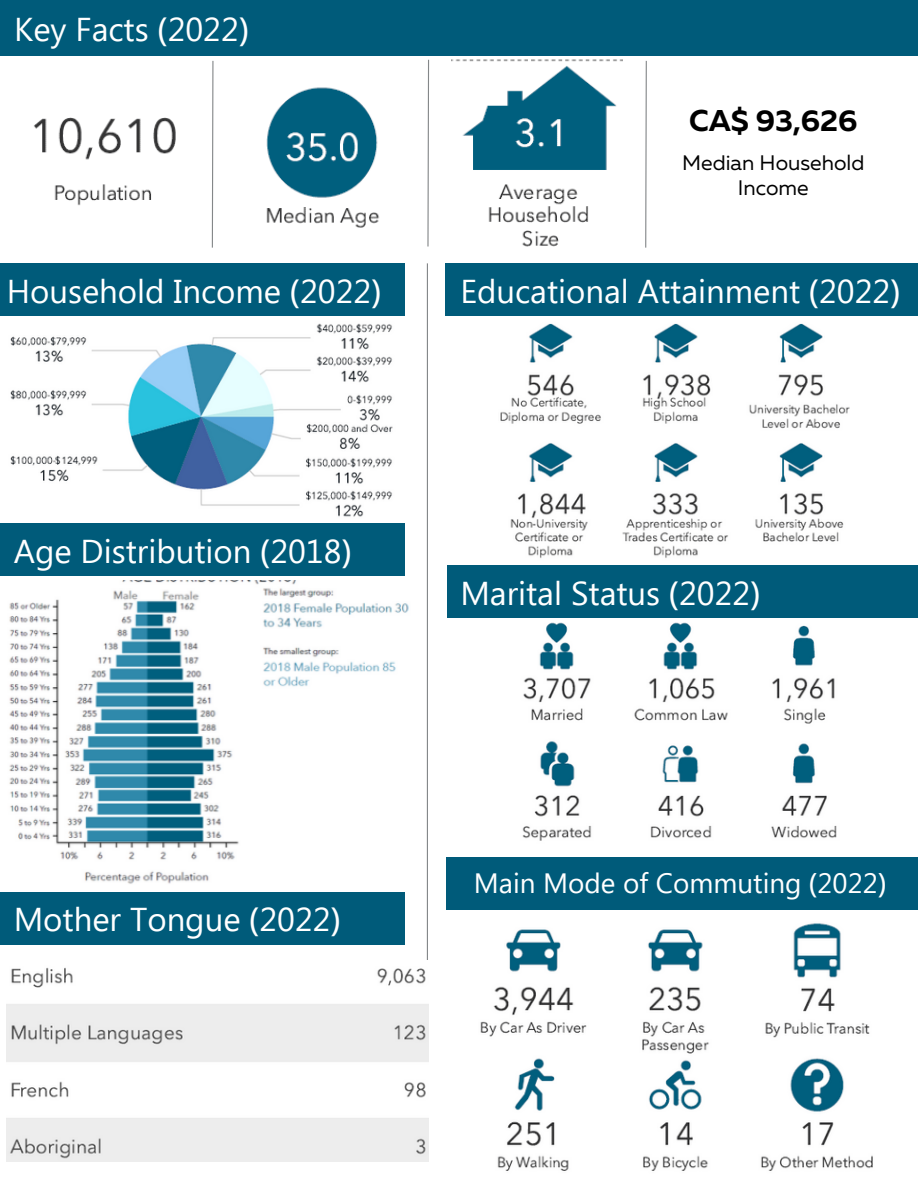
<style>
.page{position:relative;width:918px;height:1188px;background:#fff}
.page>*{position:absolute;margin:0;border:0;box-sizing:border-box;transform-origin:0 0}
.t1{font:33px "Segoe UI";color:#fff}
.t2{font:700 30px "Muller";color:#000}
.t3{font:27.9px "Segoe UI";color:#fff}
.t4{font:21px/24.8px "Muller";color:#000;text-align:center}
.s1{font-family:"Noto Sans"}
</style>
<div class="page">
<div style="left:0;top:523px;width:404px;height:53px;background:#005b7a"></div>
<div style="left:0;top:0;width:918px;height:55px;background:#005b7a"></div>
<svg style="left:211px;top:60px;width:3px;height:188px"></svg>
<svg style="left:427px;top:59px;width:3px;height:188px"></svg>
<svg style="left:645px;top:60px;width:2px;height:188px"></svg>
<div style="left:0;top:263px;width:404px;height:53px;background:#005b7a"></div>
<hr style="left:427px;top:263px;width:1px;height:890px;background:#848789">
<div style="left:446px;top:263px;width:472px;height:53px;background:#005b7a"></div>
<div style="left:0;top:892px;width:404px;height:53px;background:#005b7a"></div>
<div style="left:447px;top:565px;width:471px;height:53px;background:#005b7a"></div>
<div style="left:447px;top:857px;width:471px;height:53px;background:#005b7a"></div>
<img style="left:34px;top:117px;width:142px;height:89px">
<img style="left:266px;top:87px;width:114px;height:141px">
<img style="left:452px;top:60px;width:171px;height:187px">
<img style="left:10px;top:323px;width:383px;height:194px">
<img style="left:500px;top:323px;width:350px;height:235px">
<img style="left:9px;top:581px;width:400px;height:303px">
<img style="left:522px;top:622px;width:315px;height:219px">
<img style="left:7px;top:961px;width:422px;height:201px">
<img style="left:480px;top:923px;width:393px;height:248px">
<p class="t1" style="left:14px;top:5px;width:236px">Key Facts <span class="s1">(</span>2022<span class="s1">)</span></p>
<p class="t2" style="left:689px;top:108px;width:170px">CA$ 93,626</p>
<p class="t4" style="left:682px;top:152px;width:184px">Median Household<br>Income</p>
<p class="t1" style="left:7px;top:267px;width:376px">Household Income <span class="s1">(</span>2022<span class="s1">)</span></p>
<p class="t1" style="left:460px;top:267px;width:441px">Educational Attainment <span class="s1">(</span>2022<span class="s1">)</span></p>
<p class="t1" style="left:14px;top:527px;width:339px">Age Distribution <span class="s1">(</span>2018<span class="s1">)</span></p>
<p class="t1" style="left:14px;top:896px;width:328px">Mother Tongue <span class="s1">(</span>2022<span class="s1">)</span></p>
<p class="t1" style="left:460px;top:570px;width:301px">Marital Status <span class="s1">(</span>2022<span class="s1">)</span></p>
<p class="t3" style="left:474px;top:863px;width:414px">Main Mode of Commuting <span class="s1">(</span>2022<span class="s1">)</span></p>
</div>
